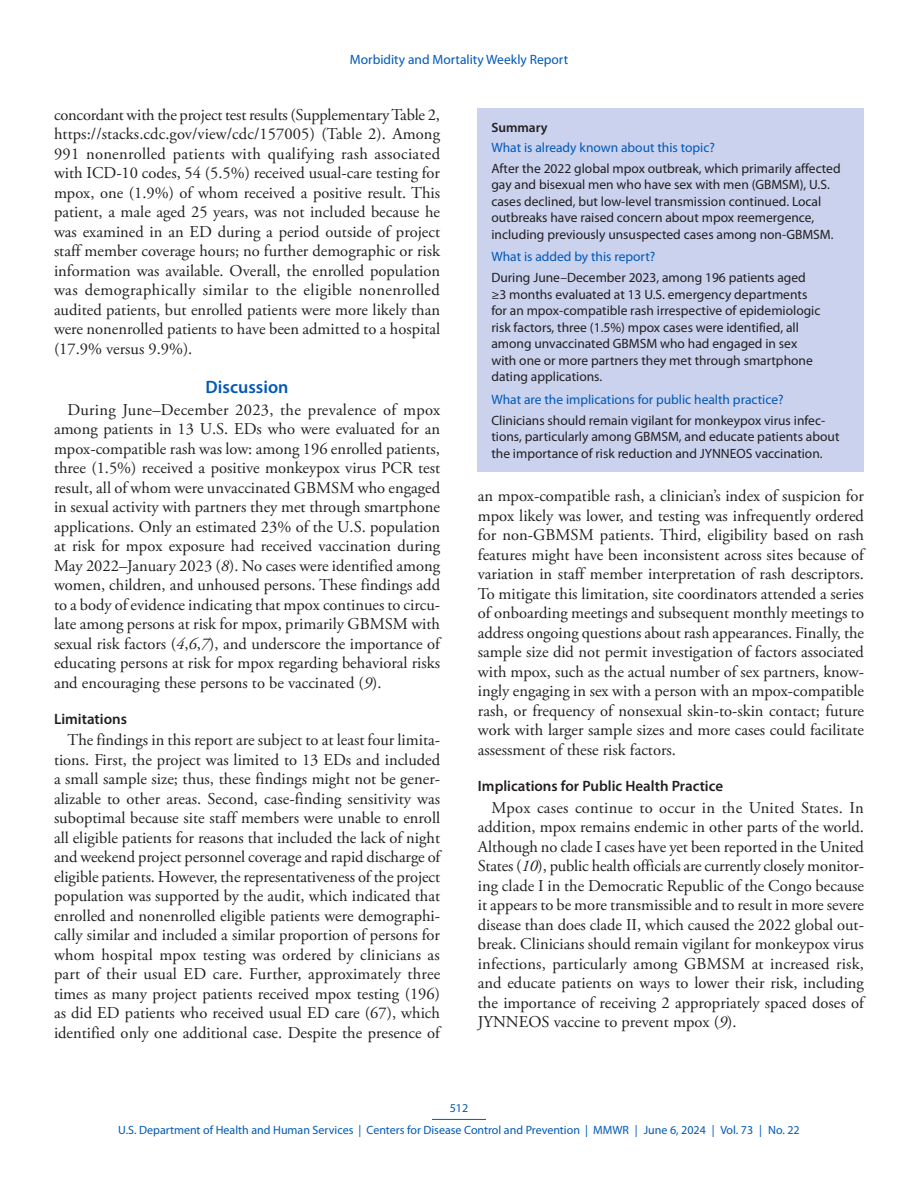
<style>
.page{position:relative;width:918px;height:1188px;background:#fff}
.page>*{position:absolute;margin:0;border:0;box-sizing:border-box;transform-origin:0 0}
.Heading_1{font:600 18px "Myriad Pro";color:#0059b7}
.Paragraph{font:16.5px/19.5px "Adobe Garamond Pro";color:#231f20;text-align:justify}
.Heading_2{font:600 15px "Myriad Pro";color:#231f20}
.Summary_Box_Text{font:13.5px/16.5px "Myriad Pro";color:#231f20}
.Summary_Box_Heading{font:13.5px "Myriad Pro";color:#0059b7}
.Summary_Box_Ttile{font:600 13.5px "Myriad Pro";color:#231f20}
.t1{font:12px/21.8px "Myriad Pro";color:#0059b7;text-align:center}
.s1{font-style:italic}
</style>
<div class="page">
<hr style="left:432px;top:1119px;width:54px;height:1px;background:#0059b7">
<div style="left:478px;top:108px;width:386px;height:363px;background:#cad2ee"></div>
<p class="Summary_Box_Heading" style="left:350px;top:52px;width:220px">Morbidity and Mortality Weekly Report</p>
<p class="Paragraph" style="left:54px;top:106px;width:388px">concordant with the project test results (Supplementary Table 2, https://stacks.cdc.gov/view/cdc/157005) (Table 2). Among 991 nonenrolled patients with qualifying rash associated with ICD-10 codes, 54 (5.5%) received usual-care testing for mpox, one (1.9%) of whom received a positive result. This patient, a male aged 25 years, was not included because he was examined in an ED during a period outside of project staff member coverage hours; no further demographic or risk information was available. Overall, the enrolled population was demographically similar to the eligible nonenrolled audited patients, but enrolled patients were more likely than were nonenrolled patients to have been admitted to a hospital (17.9% versus 9.9%).</p>
<h1 class="Heading_1" style="left:206px;top:377px;width:84px">Discussion</h1>
<p class="Paragraph" style="left:54px;top:400px;width:388px;text-indent:13px">During June–December 2023, the prevalence of mpox among patients in 13 U.S. EDs who were evaluated for an mpox-compatible rash was low: among 196 enrolled patients, three (1.5%) received a positive monkeypox virus PCR test result, all of whom were unvaccinated GBMSM who engaged in sexual activity with partners they met through smartphone applications. Only an estimated 23% of the U.S. population at risk for mpox exposure had received vaccination during May 2022–January 2023 (<span class="s1">8</span>). No cases were identified among women, children, and unhoused persons. These findings add to a body of evidence indicating that mpox continues to circu&shy;late among persons at risk for mpox, primarily GBMSM with sexual risk factors (<span class="s1">4</span>,<span class="s1">6</span>,<span class="s1">7</span>), and underscore the importance of educating persons at risk for mpox regarding behavioral risks and encouraging these persons to be vaccinated (<span class="s1">9</span>).</p>
<h2 class="Heading_2" style="left:54px;top:710px;width:74px">Limitations</h2>
<p class="Paragraph" style="left:54px;top:731px;width:388px;text-indent:13px">The findings in this report are subject to at least four limita&shy;tions. First, the project was limited to 13 EDs and included a small sample size; thus, these findings might not be gener&shy;alizable to other areas. Second, case-finding sensitivity was suboptimal because site staff members were unable to enroll all eligible patients for reasons that included the lack of night and weekend project personnel coverage and rapid discharge of eligible patients. However, the representativeness of the project population was supported by the audit, which indicated that enrolled and nonenrolled eligible patients were demographi&shy;cally similar and included a similar proportion of persons for whom hospital mpox testing was ordered by clinicians as part of their usual ED care. Further, approximately three times as many project patients received mpox testing (196) as did ED patients who received usual ED care (67), which identified only one additional case. Despite the presence of</p>
<h1 class="Summary_Box_Ttile" style="left:491px;top:120px;width:58px">Summary</h1>
<h1 class="Summary_Box_Heading" style="left:491px;top:140px;width:225px">What is already known about this topic?</h1>
<p class="Summary_Box_Text" style="left:491px;top:160px;width:351px">After the 2022 global mpox outbreak, which primarily affected gay and bisexual men who have sex with men (GBMSM), U.S. cases declined, but low-level transmission continued. Local outbreaks have raised concern about mpox reemergence, including previously unsuspected cases among non-GBMSM.</p>
<h1 class="Summary_Box_Heading" style="left:491px;top:249px;width:165px">What is added by this report?</h1>
<p class="Summary_Box_Text" style="left:491px;top:270px;width:331px">During June–December 2023, among 196 patients aged ≥3 months evaluated at 13 U.S. emergency departments for an mpox-compatible rash irrespective of epidemiologic risk factors, three (1.5%) mpox cases were identified, all among unvaccinated GBMSM who had engaged in sex with one or more partners they met through smartphone dating applications.</p>
<h1 class="Summary_Box_Heading" style="left:491px;top:392px;width:294px">What are the implications for public health practice?</h1>
<p class="Summary_Box_Text" style="left:491px;top:412px;width:350px">Clinicians should remain vigilant for monkeypox virus infec&shy;tions, particularly among GBMSM, and educate patients about the importance of risk reduction and JYNNEOS vaccination.</p>
<p class="Paragraph" style="left:478px;top:487px;width:388px">an mpox-compatible rash, a clinician’s index of suspicion for mpox likely was lower, and testing was infrequently ordered for non-GBMSM patients. Third, eligibility based on rash features might have been inconsistent across sites because of variation in staff member interpretation of rash descriptors.<br>To mitigate this limitation, site coordinators attended a series of onboarding meetings and subsequent monthly meetings to address ongoing questions about rash appearances. Finally, the sample size did not permit investigation of factors associated with mpox, such as the actual number of sex partners, know&shy;ingly engaging in sex with a person with an mpox-compatible rash, or frequency of nonsexual skin-to-skin contact; future work with larger sample sizes and more cases could facilitate assessment of these risk factors.</p>
<h2 class="Heading_2" style="left:478px;top:778px;width:247px">Implications for Public Health Practice</h2>
<p class="Paragraph" style="left:478px;top:798px;width:388px;text-indent:13px">Mpox cases continue to occur in the United States. In addition, mpox remains endemic in other parts of the world.<br>Although no clade I cases have yet been reported in the United States (<span class="s1">10</span>), public health officials are currently closely monitor&shy;ing clade I in the Democratic Republic of the Congo because it appears to be more transmissible and to result in more severe disease than does clade II, which caused the 2022 global out&shy;break. Clinicians should remain vigilant for monkeypox virus infections, particularly among GBMSM at increased risk, and educate patients on ways to lower their risk, including the importance of receiving 2 appropriately spaced doses of JYNNEOS vaccine to prevent mpox (<span class="s1">9</span>).</p>
<p class="t1" style="left:118px;top:1098px;width:683px">512<br>U.S. Department of Health and Human Services | Centers for Disease Control and Prevention | MMWR | June 6, 2024 | Vol. 73 | No. 22</p>
</div>
